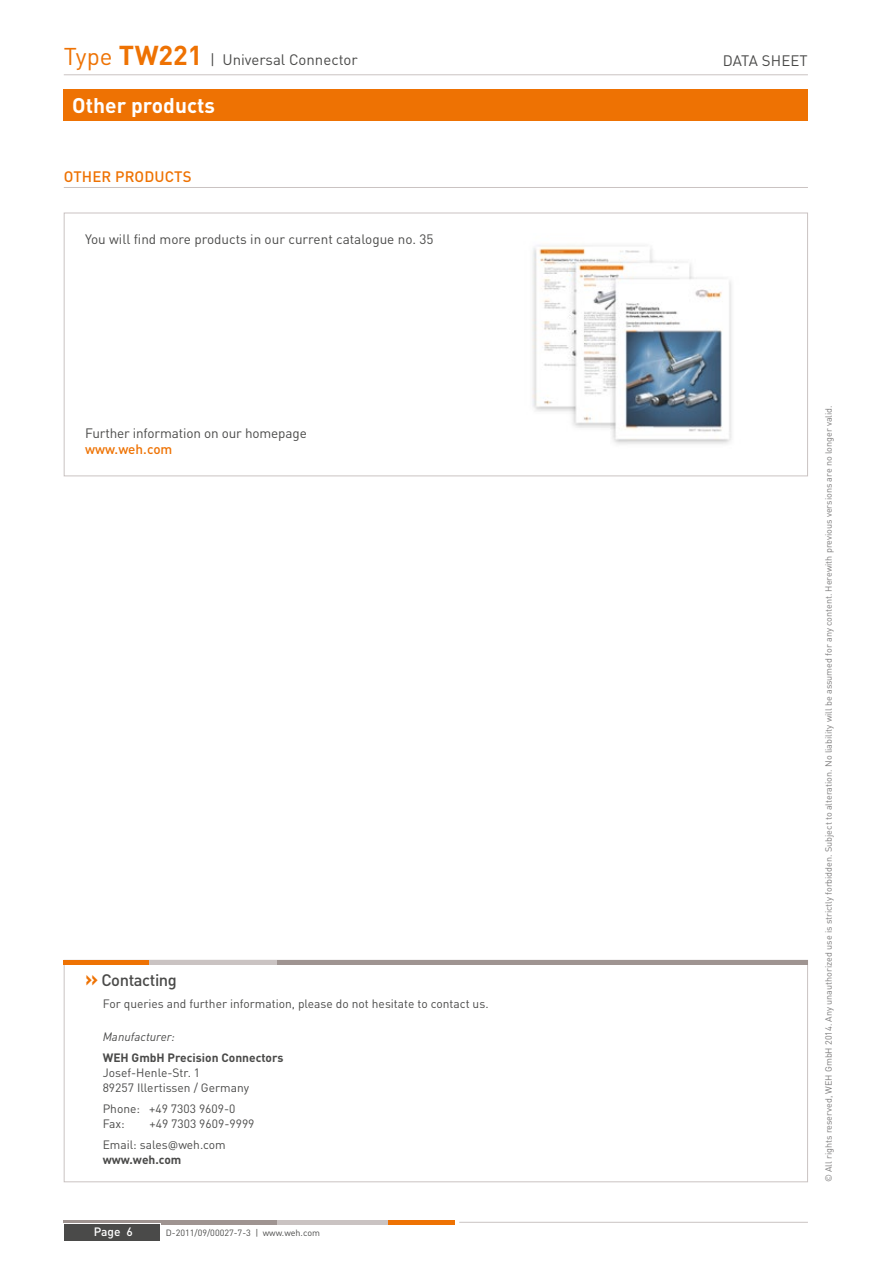
<style>
.page{position:relative;width:893px;height:1263px;background:#fff}
.page>*{position:absolute;margin:0;border:0;box-sizing:border-box;transform-origin:0 0}
.t1{font:700 21px "DIN Pro";color:#fff}
.t2{font:500 16.5px "DIN Pro";letter-spacing:-.025em;color:#4a4a49}
.t3{font:15px "DIN Pro";color:#4a4a49}
.t4{font:500 15px "DIN Pro";letter-spacing:.01em;color:#ee7203}
.t5{font:13.5px "DIN Pro";letter-spacing:-.005em;color:#4a4a49}
.t6{font:500 13.5px "DIN Pro";color:#ee7203}
.t7{font:12px/15px "DIN Pro";color:#4a4a49}
.t8{font:700 12px "DIN Pro";color:#4a4a49}
.t9{font:italic 12px "DIN Pro";color:#4a4a49}
.t10{font:500 12px "DIN Pro";color:#fff}
.t11{font:9px "DIN Pro";color:#7c7b7b}
.t12{font:9px "DIN Pro";color:#4a4a49}
.s1{font-size:24px;color:#ee7203}
.s2{font-weight:700;font-size:27px;color:#ee7203}
.s3{font-weight:700;font-size:21px;color:#ee7203}
.s4{font-family:"Verdana";font-size:10.5px}
</style>
<div class="page">
<div style="left:64px;top:89px;width:744px;height:32px;background:#ee7203"></div>
<hr style="left:64px;top:74px;width:744px;height:1px;background:#cac3c2">
<hr style="left:64px;top:1220px;width:255px;height:4px;background:#9f9491">
<hr style="left:387px;top:1220px;width:68px;height:4px;background:#ee7203">
<hr style="left:277px;top:1220px;width:110px;height:4px;background:#cac3c2">
<div style="left:63px;top:1223px;width:97px;height:19px;background:#fff"></div>
<div style="left:64px;top:1224px;width:95px;height:17px;background:#4a4a49"></div>
<hr style="left:459px;top:1222px;width:349px;height:1px;background:#cac3c2">
<hr style="left:276px;top:960px;width:532px;height:4px;background:#9f9491">
<hr style="left:149px;top:960px;width:127px;height:4px;background:#cac3c2">
<hr style="left:64px;top:960px;width:85px;height:4px;background:#ee7203">
<div style="left:64px;top:213px;width:744px;height:263px;border:1px solid #cac3c2"></div>
<hr style="left:64px;top:187px;width:744px;height:1px;background:#cac3c2">
<img style="left:532px;top:245px;width:200px;height:199px">
<h3 class="t3" style="left:64px;top:48px;width:296px"><span class="s1">Type</span> <span class="s2">TW221</span> | Universal Connector</h3>
<h1 class="t1" style="left:72px;top:88px;width:144px">Other products</h1>
<h3 class="t4" style="left:64px;top:164px;width:129px">OTHER PRODUCTS</h3>
<h3 class="t5" style="left:85px;top:229px;width:350px">You will find more products in our current catalogue no. 35</h3>
<h3 class="t5" style="left:85px;top:422px;width:223px">Further information on our homepage</h3>
<h3 class="t6" style="left:85px;top:438px;width:89px">www.weh.com</h3>
<h2 class="t2" style="left:85px;top:967px;width:93px"><span class="s3">»</span> Contacting</h2>
<h3 class="t7" style="left:103px;top:994px;width:387px">For queries and further information, please do not hesitate to contact us.</h3>
<h3 class="t9" style="left:103px;top:1027px;width:74px">Manufacturer:</h3>
<h3 class="t8" style="left:103px;top:1048px;width:182px">WEH GmbH Precision Connectors</h3>
<h3 class="t7" style="left:103px;top:1064px;width:148px">Josef-Henle-Str. 1<br>89257 Illertissen / Germany</h3>
<h3 class="t7" style="left:103px;top:1100px;width:134px">Phone: +49 7303 9609-0<br>Fax:</h3>
<h3 class="t7" style="left:103px;top:1112px;width:153px;line-height:21px;text-indent:47px">+49 7303 9609-9999<br>Email: sales<span class="s4">@</span>weh.com</h3>
<h3 class="t8" style="left:103px;top:1150px;width:80px">www.weh.com</h3>
<h3 class="t10" style="left:94px;top:1222px;width:40px">Page 6</h3>
<p class="t12" style="left:166px;top:1226px;width:156px">D-2011/09/00027-7-3 | www.weh.com</p>
<h3 class="t3" style="left:723px;top:49px;width:87px">DATA SHEET</h3>
<p class="t11" style="left:821px;top:1182px;width:778px;rotate:-90deg">© All rights reserved, WEH GmbH 2014. Any unauthorized use is strictly forbidden. Subject to alteration. No liability will be assumed for any content. Herewith previous versions are no longer valid.</p>
</div>
